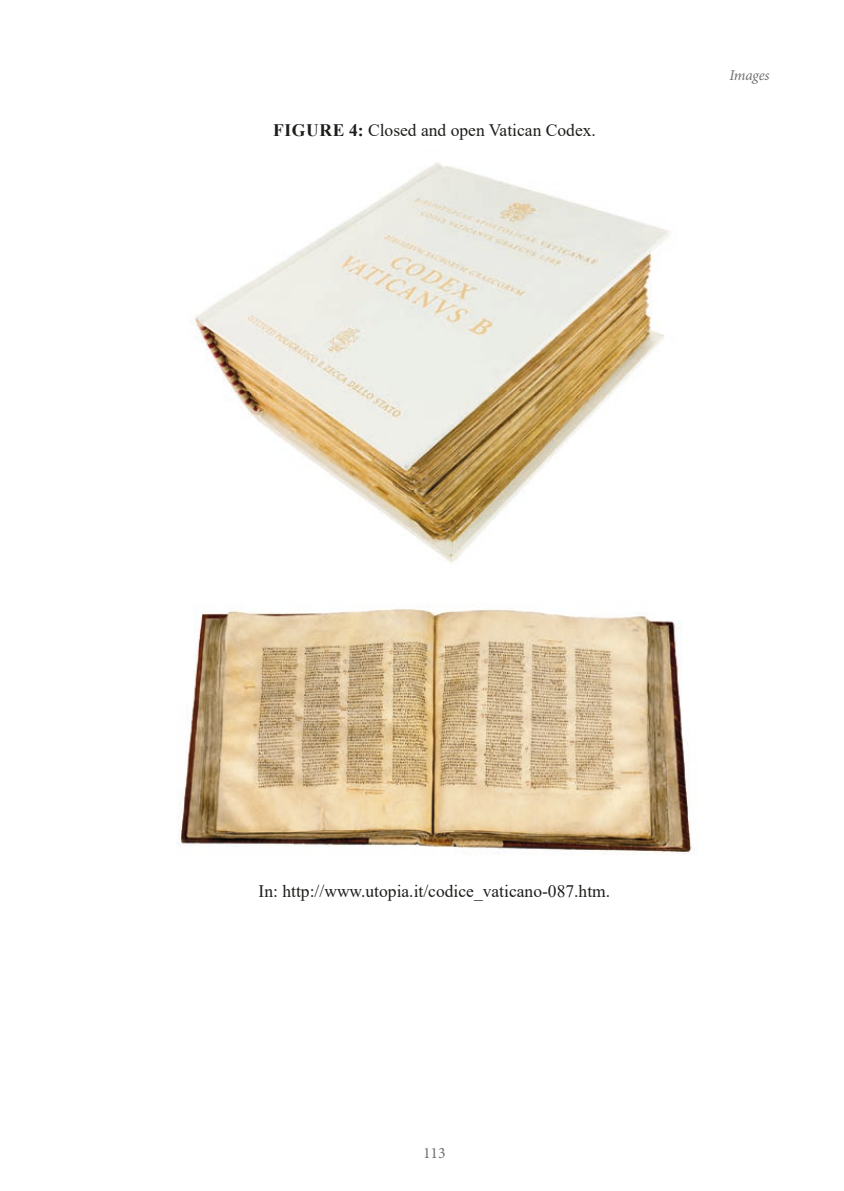
<style>
.page{position:relative;width:844px;height:1191px;background:#fff}
.page>*{position:absolute;margin:0;border:0;box-sizing:border-box;transform-origin:0 0}
.t1{font:17.5px "Times New Roman";color:#1d1d1b}
.t2{font:15.75px "Minion Pro";color:#70706f}
.t3{font:italic 14.88px "Minion Pro";letter-spacing:-.01em;color:#70706f}
.s1{font-weight:700}
</style>
<div class="page">
<img style="left:194px;top:163px;width:475px;height:400px">
<img style="left:178px;top:605px;width:516px;height:250px">
<p class="t1" style="left:273px;top:118px;width:324px"><span class="s1">FIGURE 4:</span> Closed and open Vatican Codex.</p>
<p class="t3" style="left:729px;top:65px;width:42px">Images</p>
<p class="t1" style="left:258px;top:879px;width:353px">In: http://www.utopia.it/codice_vaticano-087.htm.</p>
<p class="t2" style="left:423px;top:1142px;width:24px">113</p>
</div>
